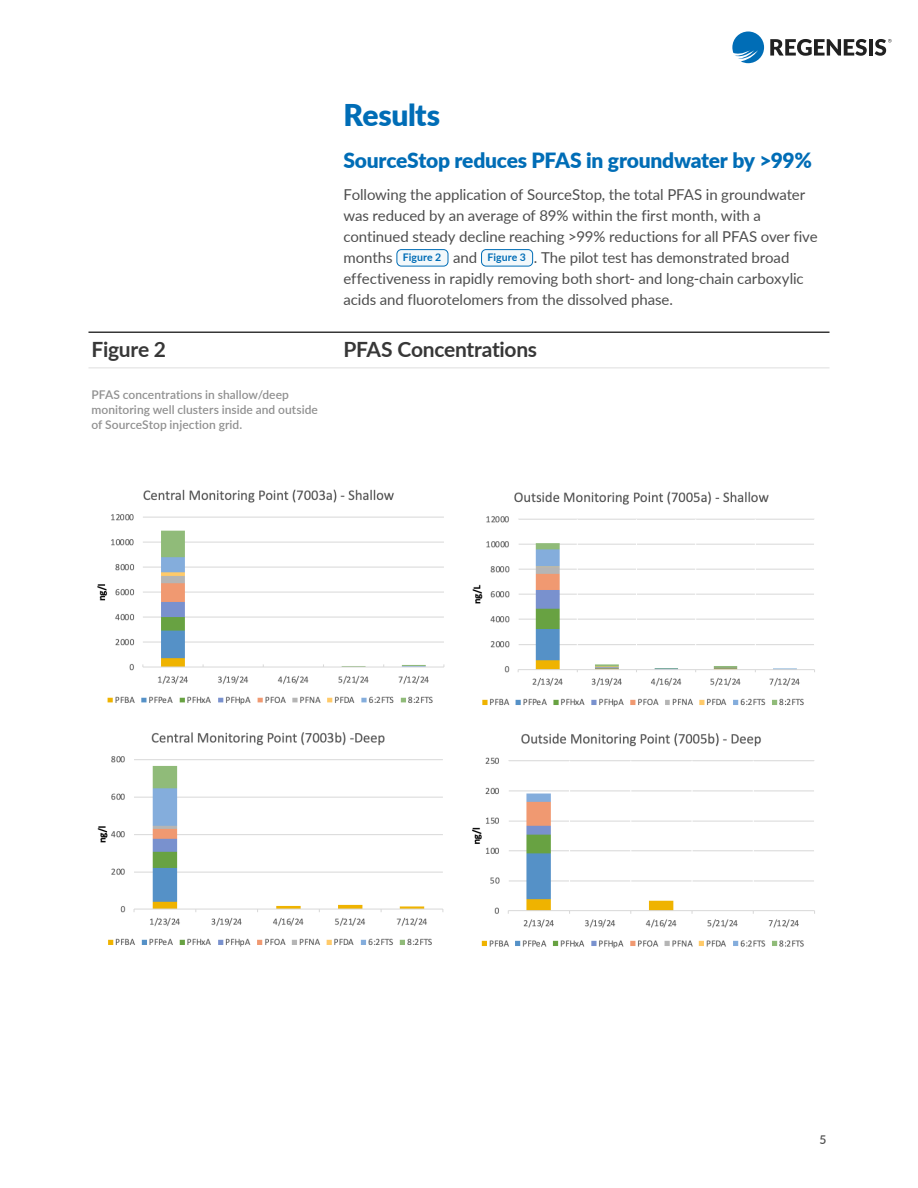
<style>
.page{position:relative;width:918px;height:1188px;background:#fff}
.page>*{position:absolute;margin:0;border:0;box-sizing:border-box;transform-origin:0 0}
.t1{font:900 30px "Lato";letter-spacing:-.015em;color:#006db6}
.t2{font:900 21px "Lato";letter-spacing:-.01em;color:#006db6}
.t3{font:700 21px "Lato";letter-spacing:-.01em;color:#373737}
.t4{font:15px/21px "Lato";letter-spacing:-.005em;color:#4e4e4e}
.t5{font:600 12px/15px "Lato";letter-spacing:.005em;color:#909090}
.t6{font:600 12px "Lato";color:#4e4e4e}
.s1{font-weight:700;font-size:10.5px;color:#006db6}
</style>
<div class="page">
<div style="left:397px;top:250px;width:51px;height:16px;background:#f2f8fb;border-radius:4px"></div>
<div style="left:397px;top:249px;width:51px;height:17px;border:1px solid #006db6;border-radius:4px"></div>
<div style="left:482px;top:250px;width:51px;height:16px;background:#f2f8fb;border-radius:4px"></div>
<div style="left:481px;top:249px;width:52px;height:17px;border:1px solid #006db6;border-radius:4px"></div>
<hr style="left:88px;top:332px;width:742px;height:1px;background:#373737">
<hr style="left:88px;top:368px;width:742px;height:1px;background:#dedede">
<img style="left:97px;top:489px;width:718px;height:460px">
<svg style="left:732px;top:32px;width:32px;height:31px"></svg>
<svg style="left:770px;top:39px;width:97px;height:17px"></svg>
<hr style="left:869px;top:39px;width:4px;height:17px;background:#212121">
<svg style="left:875px;top:39px;width:17px;height:17px"></svg>
<h1 class="t1" style="left:344px;top:92px;width:98px">Results</h1>
<h2 class="t2" style="left:344px;top:145px;width:470px">SourceStop reduces PFAS in groundwater by &gt;99%</h2>
<p class="t4" style="left:344px;top:183px;width:476px">Following the application of SourceStop, the total PFAS in groundwater was reduced by an average of 89% within the first month, with a continued steady decline reaching &gt;99% reductions for all PFAS over five months <span class="s1">Figure 2</span> and <span class="s1">Figure 3</span> . The pilot test has demonstrated broad effectiveness in rapidly removing both short- and long-chain carboxylic acids and fluorotelomers from the dissolved phase.</p>
<h2 class="t3" style="left:92px;top:334px;width:76px">Figure 2</h2>
<h2 class="t3" style="left:344px;top:334px;width:195px">PFAS Concentrations</h2>
<p class="t5" style="left:92px;top:387px;width:228px">PFAS concentrations in shallow/deep monitoring well clusters inside and outside of SourceStop injection grid.</p>
<p class="t6" style="left:820px;top:1131px;width:8px">5</p>
</div>
